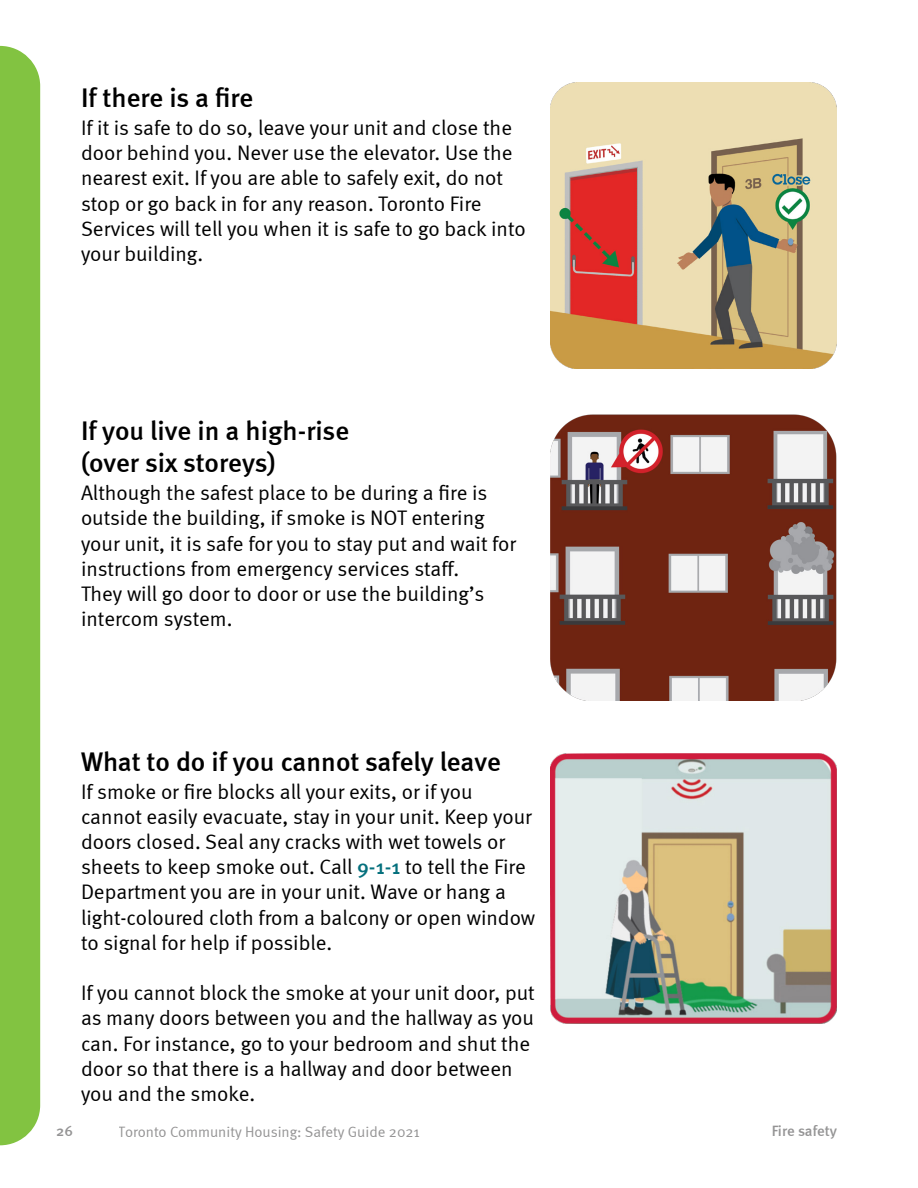
<style>
.page{position:relative;width:918px;height:1188px;background:#fff}
.page>*{position:absolute;margin:0;border:0;box-sizing:border-box;transform-origin:0 0}
.H4_-_Sub_Paragraph_T{font:500 27px/32.4px "Meta";color:#000}
.Body_Copy{font:21px/25.2px "Meta Normal";color:#000}
.t1{font:15px "Meta Normal";color:#292829}
.t2{font:500 15px "Meta";color:#292829}
.s1{font-family:"Meta";font-weight:500;color:#05707d}
</style>
<div class="page">
<img style="left:551px;top:82px;width:286px;height:286px">
<img style="left:551px;top:753px;width:286px;height:270px">
<img style="left:551px;top:415px;width:286px;height:286px">
<div style="left:0;top:46px;width:40px;height:1099px;background:#82c341"></div>
<h4 class="H4_-_Sub_Paragraph_T" style="left:81px;top:81px;width:174px">If there is a fire</h4>
<p class="Body_Copy" style="left:81px;top:115px;width:446px">If it is safe to do so, leave your unit and close the door behind you. Never use the elevator. Use the nearest exit. If you are able to safely exit, do not stop or go back in for any reason. Toronto Fire Services will tell you when it is safe to go back into your building.</p>
<h4 class="H4_-_Sub_Paragraph_T" style="left:81px;top:414px;width:270px">If you live in a high-rise (over six storeys)</h4>
<p class="Body_Copy" style="left:81px;top:480px;width:437px">Although the safest place to be during a fire is outside the building, if smoke is NOT entering your unit, it is safe for you to stay put and wait for instructions from emergency services staff.<br>They will go door to door or use the building’s intercom system.</p>
<h4 class="H4_-_Sub_Paragraph_T" style="left:81px;top:745px;width:421px">What to do if you cannot safely leave</h4>
<p class="Body_Copy" style="left:81px;top:778px;width:456px">If smoke or fire blocks all your exits, or if you cannot easily evacuate, stay in your unit. Keep your doors closed. Seal any cracks with wet towels or sheets to keep smoke out. Call <span class="s1">9-1-1</span> to tell the Fire Department you are in your unit. Wave or hang a light-coloured cloth from a balcony or open window to signal for help if possible.</p>
<p class="Body_Copy" style="left:81px;top:980px;width:455px">If you cannot block the smoke at your unit door, put as many doors between you and the hallway as you can. For instance, go to your bedroom and shut the door so that there is a hallway and door between you and the smoke.</p>
<p class="t2" style="left:56px;top:1122px;width:18px">26</p>
<p class="t1" style="left:119px;top:1123px;width:302px">Toronto Community Housing: Safety Guide 2021</p>
<p class="t2" style="left:771px;top:1122px;width:67px">Fire safety</p>
</div>
